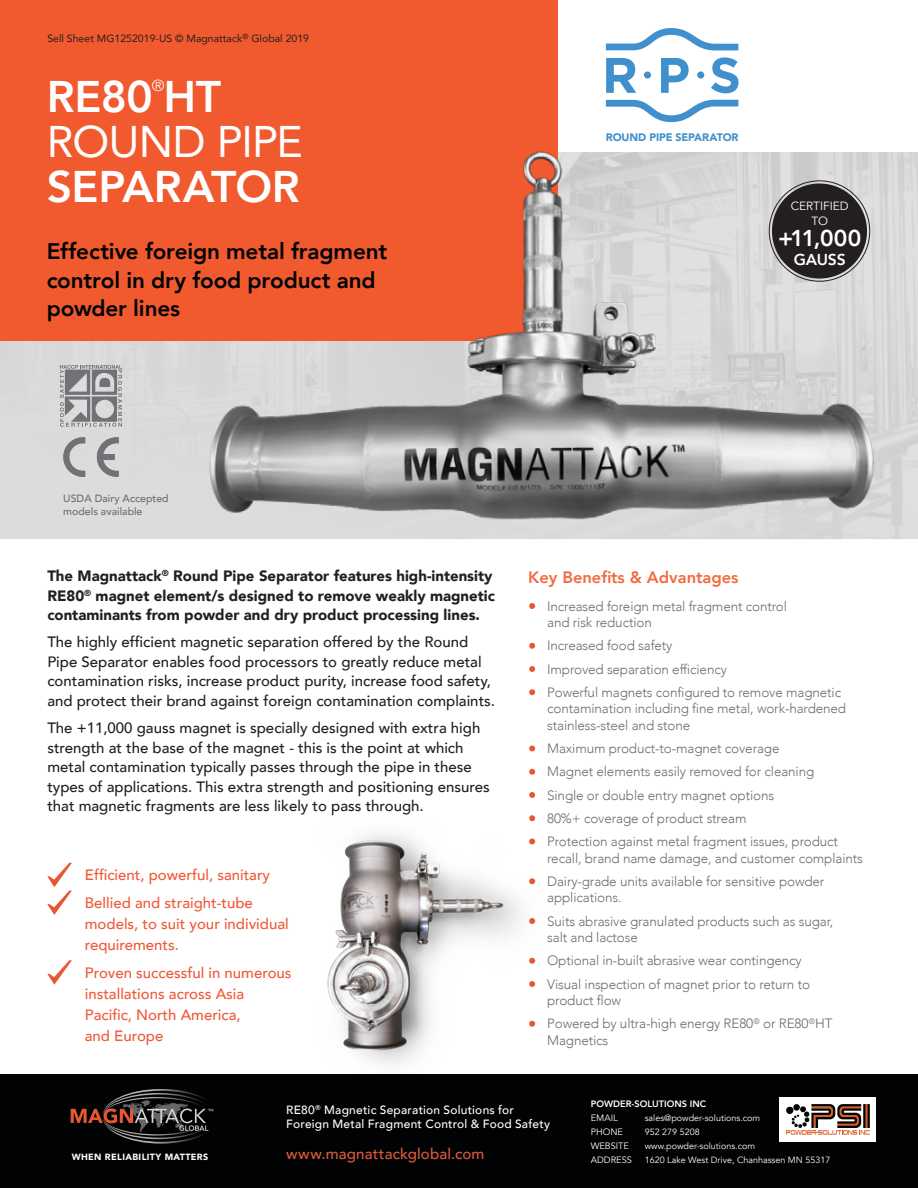
<style>
.page{position:relative;width:918px;height:1188px;background:#fff}
.page>*{position:absolute;margin:0;border:0;box-sizing:border-box;transform-origin:0 0}
.t1{font:44.25px/45.2px "Avenir";letter-spacing:-.02em;color:#fff}
.t2{font:800 44.25px "Avenir";letter-spacing:-.01em;color:#fff}
.t3{font:800 22.95px "Avenir";color:#fff}
.t4{font:800 22.5px/28.5px "Avenir";letter-spacing:-.01em;color:#010203}
.t5{font:800 16.5px "Avenir";color:#f26b3f}
.t6{font:16.05px "Avenir";color:#fff}
.t7{font:800 15.75px "Avenir";letter-spacing:-.015em;color:#fff}
.t8{font:500 15.15px "Avenir";letter-spacing:.01em;color:#df5c39}
.t9{font:500 15px/19.5px "Avenir";color:#231f20}
.t10{font:500 15px/21px "Avenir";color:#f05937}
.t11{font:900 15px/19.5px "Avenir";color:#231f20}
.t12{font:300 13.5px/16.5px "Avenir";letter-spacing:-.01em;color:#6c6d70}
.t13{font:500 12px/14.4px "Avenir";letter-spacing:.02em;color:#fff}
.t14{font:11.85px/14.2px "Avenir";letter-spacing:-.005em;color:#fff;text-align:center}
.t15{font:900 10.8px "Avenir";letter-spacing:-.01em;color:#3f90cd}
.t16{font:10.5px "Avenir";color:#231f20}
.t17{font:500 10.5px "Avenir";color:#6c6d70}
.t18{font:9.3px "Avenir";color:#fff}
.t19{font:800 9.3px "Avenir";color:#fff}
.t20{font:9px "Avenir";color:#fff}
.t21{font:900 9px "Avenir";letter-spacing:.04em;color:#fff}
.s1{font-weight:800}
</style>
<div class="page">
<img style="left:254px;top:745px;width:292px;height:330px">
<div style="left:0;top:340px;width:99px;height:199px;background:#dcdcdd"></div>
<div style="left:0;top:0;width:557px;height:340px;background:#f1592f"></div>
<svg style="left:529px;top:643px;width:6px;height:6px"></svg>
<svg style="left:529px;top:666px;width:6px;height:6px"></svg>
<svg style="left:529px;top:689px;width:6px;height:6px"></svg>
<svg style="left:529px;top:746px;width:6px;height:5px"></svg>
<svg style="left:529px;top:769px;width:6px;height:6px"></svg>
<svg style="left:529px;top:792px;width:6px;height:6px"></svg>
<svg style="left:529px;top:815px;width:6px;height:6px"></svg>
<svg style="left:529px;top:839px;width:6px;height:5px"></svg>
<svg style="left:529px;top:878px;width:6px;height:6px"></svg>
<svg style="left:529px;top:918px;width:6px;height:6px"></svg>
<svg style="left:529px;top:958px;width:6px;height:6px"></svg>
<svg style="left:529px;top:981px;width:6px;height:6px"></svg>
<svg style="left:529px;top:1021px;width:6px;height:6px"></svg>
<svg style="left:47px;top:863px;width:25px;height:52px"></svg>
<svg style="left:47px;top:960px;width:25px;height:25px"></svg>
<svg style="left:60px;top:365px;width:39px;height:62px;background:#a3a3a5"></svg>
<svg style="left:62px;top:437px;width:37px;height:40px"></svg>
<svg style="left:606px;top:28px;width:132px;height:22px"></svg>
<svg style="left:606px;top:58px;width:30px;height:11px"></svg>
<svg style="left:661px;top:58px;width:28px;height:11px"></svg>
<svg style="left:712px;top:57px;width:26px;height:12px"></svg>
<img style="left:99px;top:69px;width:819px;height:540px">
<div style="left:0;top:1075px;width:918px;height:113px;background:#010203"></div>
<div style="left:780px;top:1097px;width:96px;height:45px;background:#fff"></div>
<svg style="left:786px;top:1104px;width:84px;height:31px"></svg>
<svg style="left:71px;top:1089px;width:143px;height:55px"></svg>
<p class="t16" style="left:47px;top:30px;width:263px">Sell Sheet MG1252019-US © Magnattack<sup>®</sup> Global 2019</p>
<p class="t6" style="left:152px;top:76px;width:14px">®</p>
<p class="t1" style="left:47px;top:118px;width:258px">ROUND PIPE<br><span class="s1">SEPARATOR</span></p>
<p class="t4" style="left:47px;top:237px;width:342px">Effective foreign metal fragment control in dry food product and powder lines</p>
<p class="t2" style="left:47px;top:62px;width:176px">RE80 HT</p>
<p class="t17" style="left:63px;top:489px;width:107px">USDA Dairy Accepted</p>
<p class="t17" style="left:63px;top:503px;width:81px">models available</p>
<p class="t15" style="left:606px;top:131px;width:134px">ROUND PIPE SEPARATOR</p>
<p class="t14" style="left:791px;top:200px;width:59px">CERTIFIED<br>TO</p>
<p class="t3" style="left:778px;top:220px;width:85px">+11,000</p>
<p class="t7" style="left:794px;top:247px;width:54px">GAUSS</p>
<p class="t11" style="left:47px;top:566px;width:447px">The Magnattack<sup>®</sup> Round Pipe Separator features high-intensity</p>
<p class="t5" style="left:528px;top:564px;width:212px">Key Benefits &amp; Advantages</p>
<p class="t11" style="left:47px;top:585px;width:449px">RE80<sup>®</sup> magnet element/s designed to remove weakly magnetic contaminants from powder and dry product processing lines.</p>
<p class="t9" style="left:47px;top:632px;width:449px">The highly efficient magnetic separation offered by the Round Pipe Separator enables food processors to greatly reduce metal contamination risks, increase product purity, increase food safety, and protect their brand against foreign contamination complaints.</p>
<p class="t9" style="left:47px;top:718px;width:444px">The +11,000 gauss magnet is specially designed with extra high strength at the base of the magnet - this is the point at which metal contamination typically passes through the pipe in these types of applications. This extra strength and positioning ensures that magnetic fragments are less likely to pass through.</p>
<p class="t12" style="left:547px;top:598px;width:241px">Increased foreign metal fragment control and risk reduction</p>
<p class="t12" style="left:547px;top:638px;width:127px">Increased food safety</p>
<p class="t12" style="left:547px;top:661px;width:181px">Improved separation efficiency</p>
<p class="t12" style="left:547px;top:684px;width:301px">Powerful magnets configured to remove magnetic contamination including fine metal, work-hardened stainless-steel and stone</p>
<p class="t12" style="left:547px;top:740px;width:234px">Maximum product-to-magnet coverage</p>
<p class="t12" style="left:547px;top:764px;width:269px">Magnet elements easily removed for cleaning</p>
<p class="t12" style="left:547px;top:787px;width:229px">Single or double entry magnet options</p>
<p class="t12" style="left:547px;top:810px;width:201px">80%+ coverage of product stream</p>
<p class="t12" style="left:547px;top:833px;width:317px">Protection against metal fragment issues, product recall, brand name damage, and customer complaints</p>
<p class="t12" style="left:547px;top:873px;width:279px">Dairy-grade units available for sensitive powder applications.</p>
<p class="t12" style="left:547px;top:913px;width:288px">Suits abrasive granulated products such as sugar, salt and lactose</p>
<p class="t12" style="left:547px;top:953px;width:256px">Optional in-built abrasive wear contingency</p>
<p class="t12" style="left:547px;top:976px;width:264px">Visual inspection of magnet prior to return to product flow</p>
<p class="t12" style="left:547px;top:1016px;width:287px">Powered by ultra-high energy RE80<sup>®</sup> or RE80<sup>®</sup>HT<br>Magnetics</p>
<p class="t10" style="left:85px;top:864px;width:187px">Efficient, powerful, sanitary</p>
<p class="t10" style="left:85px;top:891px;width:205px">Bellied and straight-tube models, to suit your individual requirements.</p>
<p class="t10" style="left:85px;top:961px;width:208px">Proven successful in numerous installations across Asia<br>Pacific, North America,<br>and Europe</p>
<p class="t21" style="left:72px;top:1149px;width:138px">WHEN RELIABILITY MATTERS</p>
<p class="t19" style="left:591px;top:1096px;width:117px">POWDER-SOLUTIONS INC</p>
<p class="t13" style="left:286px;top:1102px;width:266px">RE80<sup>®</sup> Magnetic Separation Solutions for<br>Foreign Metal Fragment Control &amp; Food Safety</p>
<p class="t18" style="left:591px;top:1112px;width:29px">EMAIL</p>
<p class="t20" style="left:645px;top:1113px;width:117px">sales@powder-solutions.com</p>
<p class="t18" style="left:591px;top:1126px;width:34px">PHONE</p>
<p class="t20" style="left:645px;top:1127px;width:57px">952 279 5208</p>
<p class="t18" style="left:591px;top:1141px;width:40px">WEBSITE</p>
<p class="t20" style="left:645px;top:1141px;width:112px">www.powder-solutions.com</p>
<p class="t18" style="left:591px;top:1155px;width:43px">ADDRESS</p>
<p class="t20" style="left:645px;top:1155px;width:187px">1620 Lake West Drive, Chanhassen MN 55317</p>
<p class="t8" style="left:286px;top:1141px;width:200px">www.magnattackglobal.com</p>
</div>
